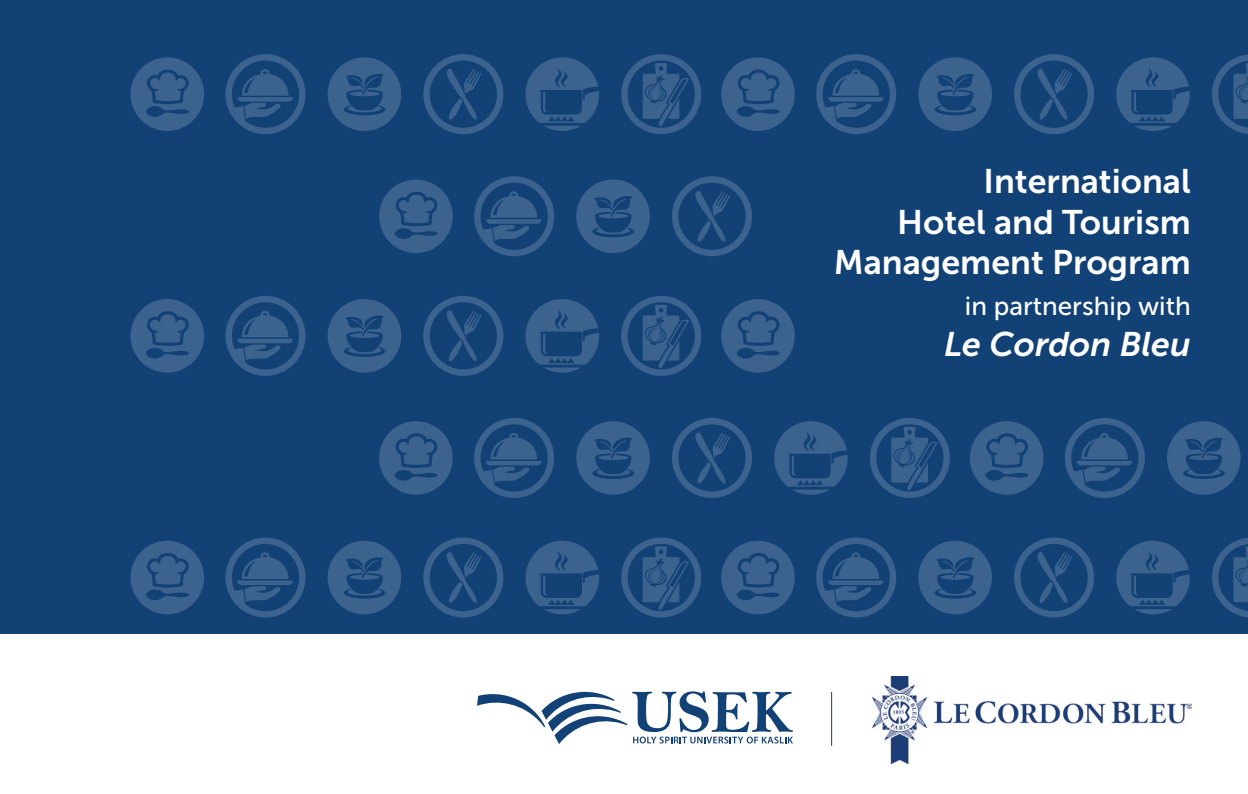
<style>
.page{position:relative;width:1248px;height:794px;background:#fff}
.page>*{position:absolute;margin:0;border:0;box-sizing:border-box;transform-origin:0 0}
.t1{font:34px/40.8px "Museo Sans 700";color:#fff;text-align:right}
.t2{font:italic 34px "Museo Sans 700";color:#fff}
.t3{font:26px "Museo Sans 500";color:#fff}
</style>
<div class="page">
<div style="left:0;top:0;width:1247px;height:794px;background:#124176"></div>
<svg style="left:918px;top:57px;width:73px;height:74px"></svg>
<div style="left:816px;top:54px;width:80px;height:80px;border:6px solid #e7e8e9;border-radius:50%"></div>
<div style="left:1013px;top:54px;width:80px;height:80px;border:6px solid #e7e8e9;border-radius:50%"></div>
<svg style="left:1212px;top:54px;width:35px;height:80px"></svg>
<svg style="left:721px;top:57px;width:73px;height:74px"></svg>
<svg style="left:824px;top:69px;width:61px;height:53px"></svg>
<svg style="left:1035px;top:68px;width:37px;height:56px"></svg>
<svg style="left:1116px;top:57px;width:73px;height:74px"></svg>
<svg style="left:327px;top:57px;width:74px;height:74px"></svg>
<div style="left:225px;top:54px;width:80px;height:80px;border:6px solid #e7e8e9;border-radius:50%"></div>
<div style="left:423px;top:54px;width:80px;height:80px;border:6px solid #e7e8e9;border-radius:50%"></div>
<svg style="left:642px;top:63px;width:47px;height:64px"></svg>
<div style="left:621px;top:54px;width:80px;height:80px;border:6px solid #e7e8e9;border-radius:50%"></div>
<svg style="left:130px;top:57px;width:74px;height:74px"></svg>
<svg style="left:234px;top:69px;width:60px;height:53px"></svg>
<svg style="left:445px;top:69px;width:36px;height:55px"></svg>
<svg style="left:525px;top:57px;width:74px;height:74px"></svg>
<svg style="left:576px;top:179px;width:74px;height:74px"></svg>
<div style="left:474px;top:176px;width:80px;height:80px;border:6px solid #e7e8e9;border-radius:50%"></div>
<div style="left:672px;top:176px;width:80px;height:80px;border:6px solid #e7e8e9;border-radius:50%"></div>
<svg style="left:379px;top:179px;width:73px;height:74px"></svg>
<svg style="left:482px;top:191px;width:61px;height:53px"></svg>
<svg style="left:693px;top:191px;width:37px;height:55px"></svg>
<svg style="left:721px;top:302px;width:23px;height:68px"></svg>
<svg style="left:327px;top:299px;width:74px;height:74px"></svg>
<div style="left:225px;top:296px;width:80px;height:80px;border:6px solid #e7e8e9;border-radius:50%"></div>
<div style="left:423px;top:296px;width:80px;height:80px;border:6px solid #e7e8e9;border-radius:50%"></div>
<svg style="left:642px;top:305px;width:47px;height:63px"></svg>
<div style="left:621px;top:296px;width:80px;height:80px;border:6px solid #e7e8e9;border-radius:50%"></div>
<svg style="left:130px;top:299px;width:74px;height:74px"></svg>
<svg style="left:234px;top:311px;width:60px;height:53px"></svg>
<svg style="left:445px;top:310px;width:36px;height:56px"></svg>
<svg style="left:525px;top:299px;width:74px;height:74px"></svg>
<svg style="left:1167px;top:421px;width:73px;height:74px"></svg>
<div style="left:1064px;top:418px;width:80px;height:80px;border:6px solid #e7e8e9;border-radius:50%"></div>
<svg style="left:970px;top:421px;width:73px;height:74px"></svg>
<svg style="left:1073px;top:433px;width:60px;height:53px"></svg>
<svg style="left:576px;top:421px;width:74px;height:74px"></svg>
<div style="left:474px;top:418px;width:80px;height:80px;border:6px solid #e7e8e9;border-radius:50%"></div>
<div style="left:672px;top:418px;width:80px;height:80px;border:6px solid #e7e8e9;border-radius:50%"></div>
<svg style="left:891px;top:427px;width:46px;height:63px"></svg>
<div style="left:869px;top:418px;width:80px;height:80px;border:6px solid #e7e8e9;border-radius:50%"></div>
<svg style="left:379px;top:421px;width:73px;height:74px"></svg>
<svg style="left:482px;top:433px;width:61px;height:53px"></svg>
<svg style="left:693px;top:432px;width:37px;height:56px"></svg>
<svg style="left:774px;top:421px;width:73px;height:74px"></svg>
<svg style="left:918px;top:541px;width:73px;height:73px"></svg>
<div style="left:816px;top:537px;width:80px;height:80px;border:6px solid #e7e8e9;border-radius:50%"></div>
<div style="left:1013px;top:537px;width:80px;height:80px;border:6px solid #e7e8e9;border-radius:50%"></div>
<svg style="left:1212px;top:538px;width:35px;height:79px"></svg>
<svg style="left:721px;top:541px;width:73px;height:73px"></svg>
<svg style="left:824px;top:552px;width:61px;height:54px"></svg>
<svg style="left:1035px;top:552px;width:37px;height:56px"></svg>
<svg style="left:1116px;top:541px;width:73px;height:73px"></svg>
<svg style="left:327px;top:541px;width:74px;height:73px"></svg>
<div style="left:225px;top:537px;width:80px;height:80px;border:6px solid #e7e8e9;border-radius:50%"></div>
<div style="left:423px;top:537px;width:80px;height:80px;border:6px solid #e7e8e9;border-radius:50%"></div>
<svg style="left:642px;top:546px;width:47px;height:64px"></svg>
<div style="left:621px;top:537px;width:80px;height:80px;border:6px solid #e7e8e9;border-radius:50%"></div>
<svg style="left:130px;top:541px;width:74px;height:73px"></svg>
<svg style="left:234px;top:552px;width:60px;height:54px"></svg>
<svg style="left:445px;top:552px;width:36px;height:56px"></svg>
<svg style="left:525px;top:541px;width:74px;height:73px"></svg>
<svg style="left:744px;top:193px;width:51px;height:180px"></svg>
<div style="left:0;top:634px;width:1247px;height:160px;background:#fff"></div>
<img style="left:872px;top:676px;width:319px;height:87px">
<svg style="left:477px;top:691px;width:356px;height:53px"></svg>
<hr style="left:831px;top:692px;width:1px;height:54px;background:#124176">
<p class="t1" style="left:983px;top:161px;width:209px">International</p>
<p class="t1" style="left:833px;top:201px;width:358px">Hotel and Tourism<br>Management Program</p>
<p class="t3" style="left:964px;top:292px;width:227px">in partnership with</p>
<p class="t2" style="left:944px;top:325px;width:248px">Le Cordon Bleu</p>
</div>
